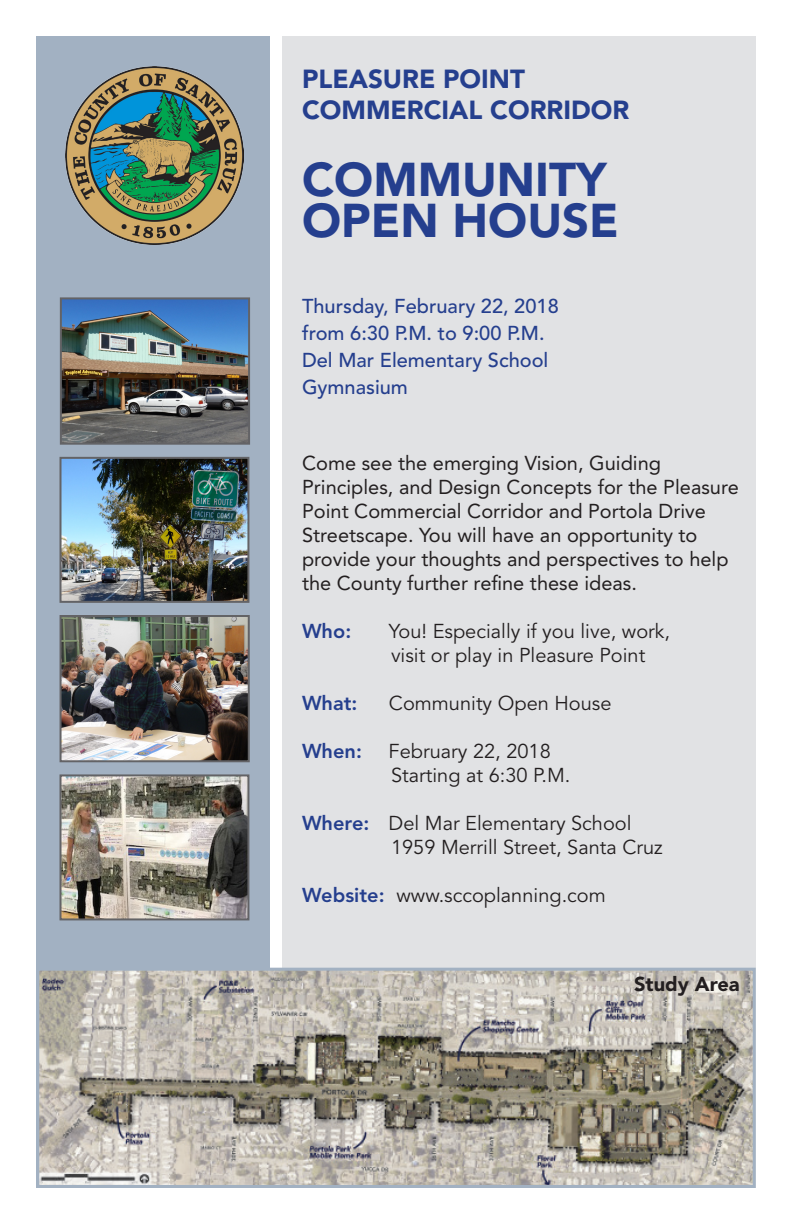
<style>
.page{position:relative;width:792px;height:1224px;background:#fff}
.page>*{position:absolute;margin:0;border:0;box-sizing:border-box;transform-origin:0 0}
.t1{font:900 47px "Avenir LT Std";color:#253f8e}
.t2{font:900 26px/31px "Avenir LT Std";color:#253f8e}
.t3{font:20px/24px "Avenir LT Std";color:#231f20}
.t4{font:20px/24px "Avenir LT Std";color:#231f20}
.t5{font:500 20px/27px "Avenir LT Std";color:#253f8e}
.t6{font:800 20px "Avenir LT Std";color:#253f8e}
.t7{font:900 20px "Avenir LT Std";color:#231f20}
.s1{font-weight:800;color:#253f8e}
</style>
<div class="page">
<div style="left:283px;top:0;width:509px;height:1224px;background:#e1e2e4"></div>
<div style="left:0;top:6px;width:270px;height:1218px;background:#a2b1c2"></div>
<img style="left:63px;top:300px;width:184px;height:142px">
<div style="left:60px;top:297px;width:190px;height:148px;border:2px solid #636366"></div>
<img style="left:65px;top:66px;width:179px;height:179px">
<img style="left:63px;top:460px;width:183px;height:140px">
<div style="left:60px;top:457px;width:189px;height:146px;border:2px solid #636366"></div>
<img style="left:40px;top:972px;width:712px;height:212px">
<div style="left:36px;top:968px;width:720px;height:220px;border:3px solid #a2b1c2"></div>
<img style="left:63px;top:618px;width:184px;height:141px">
<div style="left:60px;top:615px;width:190px;height:147px;border:2px solid #636366"></div>
<img style="left:63px;top:777px;width:183px;height:140px">
<div style="left:60px;top:774px;width:189px;height:146px;border:2px solid #636366"></div>
<div style="left:0;top:0;width:792px;height:36px;background:#fff"></div>
<div style="left:0;top:1188px;width:792px;height:36px;background:#fff"></div>
<div style="left:0;top:0;width:36px;height:1224px;background:#fff"></div>
<div style="left:756px;top:0;width:36px;height:1223px;background:#fff"></div>
<p class="t2" style="left:302px;top:63px;width:329px">PLEASURE POINT<br>COMMERCIAL CORRIDOR</p>
<p class="t1" style="left:302px;top:151px;width:306px">COMMUNITY</p>
<p class="t1" style="left:302px;top:192px;width:318px">OPEN HOUSE</p>
<p class="t5" style="left:302px;top:293px;width:258px">Thursday, February 22, 2018 from 6:30 P.M. to 9:00 P.M.<br>Del Mar Elementary School</p>
<p class="t5" style="left:302px;top:374px;width:107px">Gymnasium</p>
<p class="t3" style="left:302px;top:451px;width:438px">Come see the emerging Vision, Guiding Principles, and Design Concepts for the Pleasure Point Commercial Corridor and Portola Drive Streetscape. You will have an opportunity to provide your thoughts and perspectives to help the County further refine these ideas.</p>
<p class="t6" style="left:302px;top:619px;width:51px">Who:</p>
<p class="t4" style="left:389px;top:620px;width:283px">You! Especially if you live, work, visit or play in Pleasure Point</p>
<p class="t6" style="left:302px;top:691px;width:57px">What:</p>
<p class="t4" style="left:389px;top:692px;width:224px">Community Open House</p>
<p class="t6" style="left:302px;top:739px;width:61px">When:</p>
<p class="t4" style="left:389px;top:740px;width:183px">February 22, 2018<br>Starting at 6:30 P.M.</p>
<p class="t4" style="left:391px;top:812px;width:273px;text-indent:-89px"><span class="s1">Where:</span> Del Mar Elementary School<br>1959 Merrill Street, Santa Cruz</p>
<p class="t4" style="left:302px;top:884px;width:305px"><span class="s1">Website:</span> www.sccoplanning.com</p>
<p class="t7" style="left:634px;top:972px;width:107px">Study Area</p>
</div>
